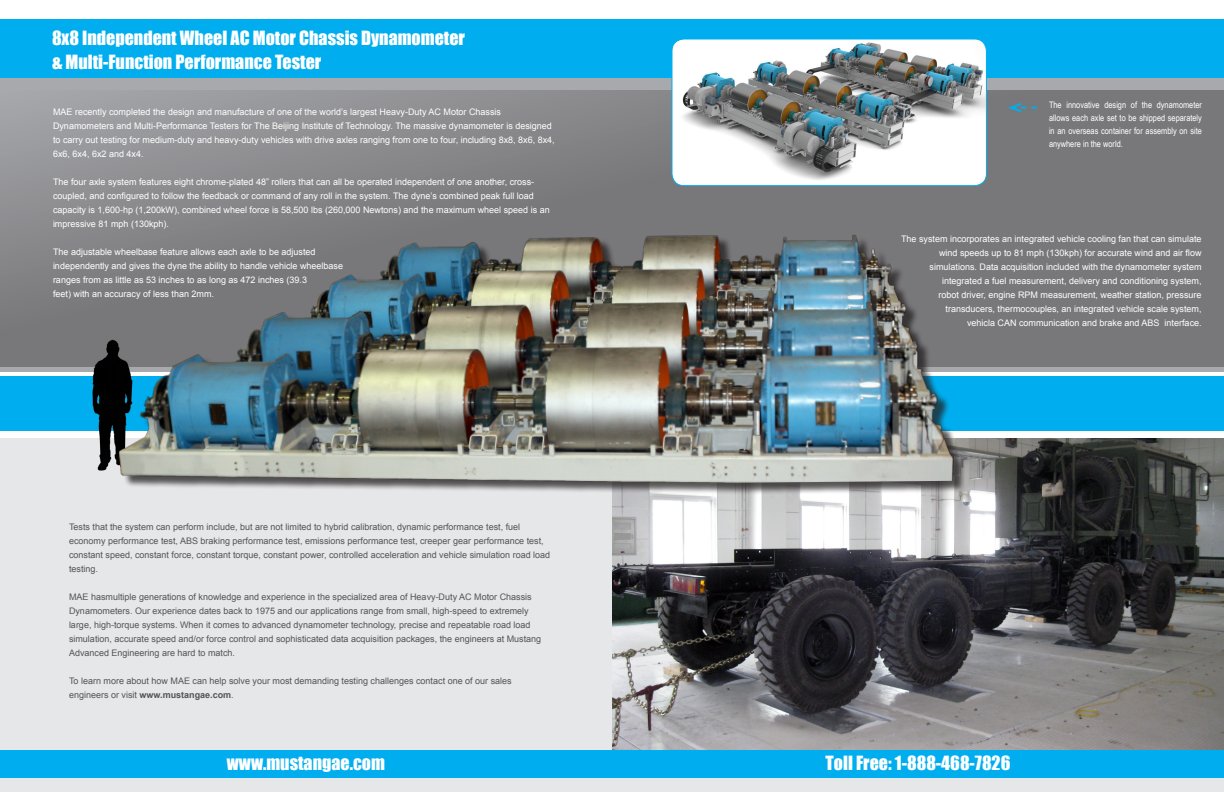
<style>
.page{position:relative;width:1224px;height:792px;background:#fff}
.page>*{position:absolute;margin:0;border:0;box-sizing:border-box;transform-origin:0 0}
.t1{font:18px "Impact";color:#fff}
.t2{font:9px/14px "Arial";color:#fff}
.t3{font:9px/14px "Arial";color:#545456}
.t4{font:9px/13px "Arial Narrow";color:#fff;text-align:justify}
.s1{font-weight:700}
</style>
<div class="page">
<div style="left:0;top:71px;width:1224px;height:301px;background:#a8a9ad"></div>
<svg style="left:0;top:91px;width:1224px;height:276px;background:#828184"></svg>
<div style="left:0;top:20px;width:1224px;height:58px;background:#00aeef"></div>
<div style="left:0;top:386px;width:1224px;height:406px;background:#e6e7e9"></div>
<img style="left:612px;top:437px;width:612px;height:313px">
<div style="left:0;top:750px;width:1224px;height:28px;background:#00aeef"></div>
<div style="left:0;top:377px;width:1224px;height:54px;background:#00aeef"></div>
<div style="left:0;top:431px;width:1224px;height:6px;background:#fff"></div>
<img style="left:672px;top:40px;width:314px;height:146px">
<div style="left:672px;top:38px;width:315px;height:148px;border:1px solid #00aeef;border-radius:12px"></div>
<svg style="left:1005px;top:101px;width:32px;height:13px"></svg>
<img style="left:68px;top:327px;width:44px;height:144px">
<div style="left:120px;top:236px;width:845px;height:259px;background:#231f20;opacity:.75"></div>
<img style="left:112px;top:217px;width:849px;height:271px">
<p class="t1" style="left:52px;top:24px;width:415px">8x8 Independent Wheel AC Motor Chassis Dynamometer</p>
<p class="t1" style="left:52px;top:48px;width:271px">&amp; Multi-Function Performance Tester</p>
<p class="t2" style="left:53px;top:105px;width:503px">MAE recently completed the design and manufacture of one of the world’s largest Heavy-Duty AC Motor Chassis Dynamometers and Multi-Performance Testers for The Beijing Institute of Technology. The massive dynamometer is designed to carry out testing for medium-duty and heavy-duty vehicles with drive axles ranging from one to four, including 8x8, 8x6, 8x4, 6x6, 6x4, 6x2 and 4x4.</p>
<p class="t2" style="left:53px;top:175px;width:498px">The four axle system features eight chrome-plated 48” rollers that can all be operated independent of one another, cross&shy;coupled, and configured to follow the feedback or command of any roll in the system. The dyne’s combined peak full load capacity is 1,600-hp (1,200kW), combined wheel force is 58,500 lbs (260,000 Newtons) and the maximum wheel speed is an impressive 81 mph (130kph).</p>
<p class="t2" style="left:53px;top:245px;width:292px">The adjustable wheelbase feature allows each axle to be adjusted independently and gives the dyne the ability to handle vehicle wheelbase ranges from as little as 53 inches to as long as 472 inches (39.3<br>feet) with an accuracy of less than 2mm.</p>
<p class="t3" style="left:69px;top:519px;width:483px">Tests that the system can perform include, but are not limited to hybrid calibration, dynamic performance test, fuel economy performance test, ABS braking performance test, emissions performance test, creeper gear performance test, constant speed, constant force, constant torque, constant power, controlled acceleration and vehicle simulation road load testing.</p>
<p class="t3" style="left:69px;top:589px;width:474px">MAE hasmultiple generations of knowledge and experience in the specialized area of Heavy-Duty AC Motor Chassis Dynamometers. Our experience dates back to 1975 and our applications range from small, high-speed to extremely large, high-torque systems. When it comes to advanced dynamometer technology, precise and repeatable road load simulation, accurate speed and/or force control and sophisticated data acquisition packages, the engineers at Mustang Advanced Engineering are hard to match.</p>
<p class="t3" style="left:69px;top:673px;width:444px">To learn more about how MAE can help solve your most demanding testing challenges contact one of our sales engineers or visit <span class="s1">www.mustangae.com</span>.</p>
<p class="t4" style="left:1049px;top:98px;width:154px">The innovative design of the dynamometer allows each axle set to be shipped separately in an overseas container for assembly on site anywhere in the world.</p>
<p class="t2" style="left:901px;top:231px;width:302px;text-align:right">The system incorporates an integrated vehicle cooling fan that can simulate wind speeds up to 81 mph (130kph) for accurate wind and air flow simulations. Data acquisition included with the dynamometer system integrated a fuel measurement, delivery and conditioning system,<br>robot driver, engine RPM measurement, weather station, pressure transducers, thermocouples, an integrated vehicle scale system,<br>vehicla CAN communication and brake and ABS interface.</p>
<p class="t1" style="left:227px;top:749px;width:160px">www.mustangae.com</p>
<p class="t1" style="left:826px;top:749px;width:186px">Toll Free: 1-888-468-7826</p>
</div>
